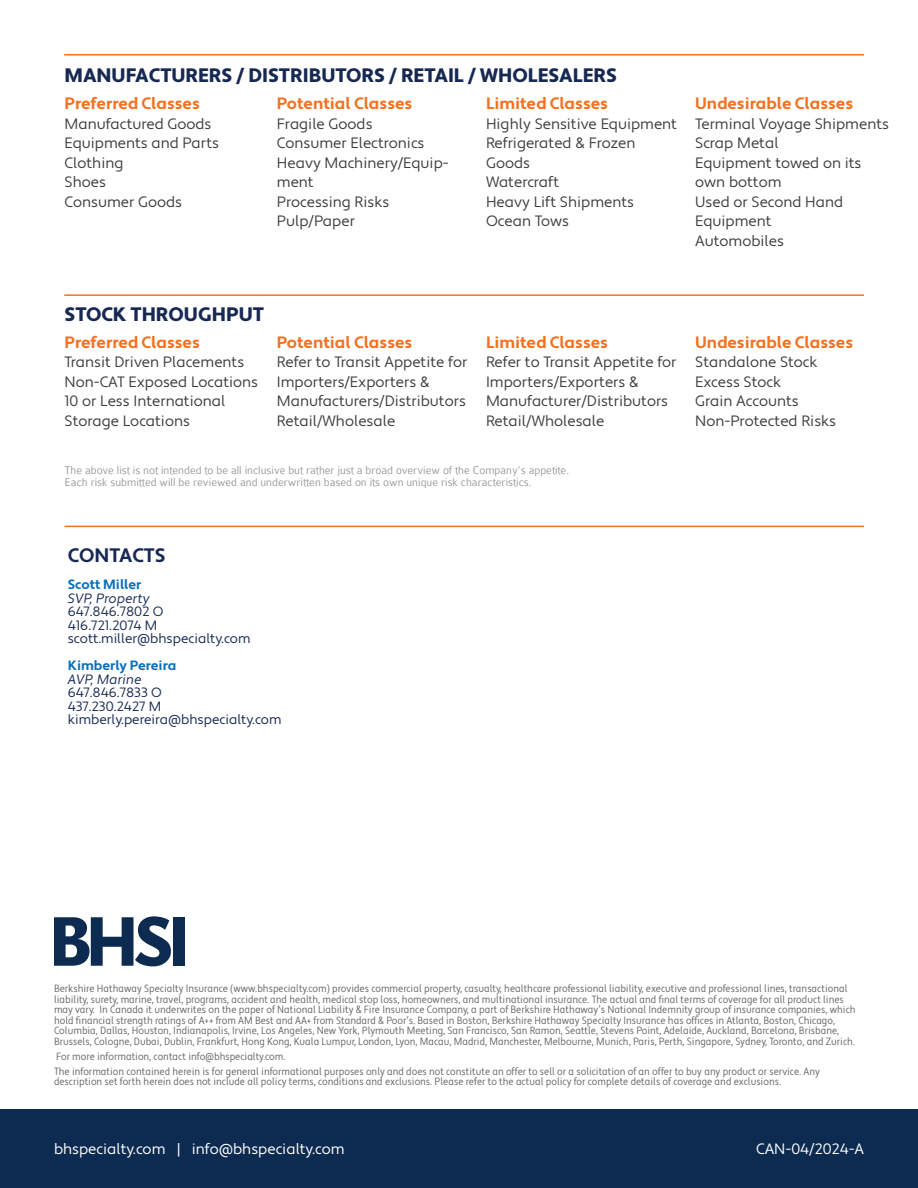
<style>
.page{position:relative;width:918px;height:1188px;background:#fff}
.page>*{position:absolute;margin:0;border:0;box-sizing:border-box;transform-origin:0 0}
.t1{font:900 19.5px "Apertura";color:#172953}
.t2{font:700 19.5px "Apertura";color:#172953}
.t3{font:700 16.5px "Apertura";color:#f37121}
.t4{font:15px/19.5px "Apertura";color:#3e3e3f}
.t5{font:15px "Apertura";color:#fff}
.t6{font:13.5px "Apertura";color:#172953}
.t7{font:700 13.5px "Apertura";color:#0970b9}
.t8{font:13.5px "Apertura Obliq";color:#172953}
.t9{font:300 12px/12px "Colaborate";color:#939598}
.t10{font:condensed 10.5px/10.5px "Apertura";color:#666669}
</style>
<div class="page">
<hr style="left:65px;top:526px;width:799px;height:1px;background:#f37121">
<hr style="left:64px;top:54px;width:800px;height:2px;background:#f37121">
<hr style="left:64px;top:294px;width:800px;height:2px;background:#f37121">
<div style="left:0;top:1109px;width:918px;height:79px;background:#0d2b51"></div>
<svg style="left:54px;top:916px;width:117px;height:50px"></svg>
<div style="left:173px;top:918px;width:11px;height:48px;background:#0d2b51"></div>
<p class="t1" style="left:65px;top:63px;width:554px">MANUFACTURERS / DISTRIBUTORS / RETAIL / WHOLESALERS</p>
<p class="t3" style="left:486px;top:94px;width:124px">Limited Classes</p>
<p class="t4" style="left:486px;top:114px;width:193px">Highly Sensitive Equipment</p>
<p class="t4" style="left:486px;top:134px;width:151px">Refrigerated &amp; Frozen<br>Goods</p>
<p class="t4" style="left:486px;top:173px;width:75px">Watercraft</p>
<p class="t4" style="left:486px;top:192px;width:150px">Heavy Lift Shipments</p>
<p class="t4" style="left:486px;top:212px;width:84px">Ocean Tows</p>
<p class="t3" style="left:65px;top:94px;width:137px">Preferred Classes</p>
<p class="t4" style="left:65px;top:114px;width:148px">Manufactured Goods</p>
<p class="t4" style="left:65px;top:134px;width:156px">Equipments and Parts</p>
<p class="t4" style="left:65px;top:153px;width:60px">Clothing</p>
<p class="t4" style="left:65px;top:173px;width:43px">Shoes</p>
<p class="t4" style="left:65px;top:192px;width:119px">Consumer Goods</p>
<p class="t3" style="left:277px;top:94px;width:137px">Potential Classes</p>
<p class="t4" style="left:277px;top:114px;width:97px">Fragile Goods</p>
<p class="t4" style="left:277px;top:134px;width:149px">Consumer Electronics</p>
<p class="t4" style="left:277px;top:153px;width:173px">Heavy Machinery/Equip&shy;ment</p>
<p class="t4" style="left:277px;top:192px;width:114px">Processing Risks</p>
<p class="t4" style="left:277px;top:212px;width:80px">Pulp/Paper</p>
<p class="t3" style="left:695px;top:94px;width:160px">Undesirable Classes</p>
<p class="t4" style="left:695px;top:114px;width:195px">Terminal Voyage Shipments</p>
<p class="t4" style="left:695px;top:134px;width:85px">Scrap Metal</p>
<p class="t4" style="left:695px;top:153px;width:168px">Equipment towed on its own bottom</p>
<p class="t4" style="left:695px;top:192px;width:149px">Used or Second Hand<br>Equipment</p>
<p class="t4" style="left:695px;top:231px;width:90px">Automobiles</p>
<p class="t1" style="left:65px;top:302px;width:201px">STOCK THROUGHPUT</p>
<p class="t3" style="left:65px;top:332px;width:137px">Preferred Classes</p>
<p class="t4" style="left:65px;top:353px;width:181px">Transit Driven Placements</p>
<p class="t4" style="left:65px;top:373px;width:195px">Non-CAT Exposed Locations</p>
<p class="t4" style="left:65px;top:392px;width:162px">10 or Less International<br>Storage Locations</p>
<p class="t3" style="left:277px;top:332px;width:137px">Potential Classes</p>
<p class="t4" style="left:277px;top:353px;width:192px">Refer to Transit Appetite for<br>Importers/Exporters &amp;<br>Manufacturers/Distributors<br>Retail/Wholesale</p>
<p class="t9" style="left:65px;top:464px;width:506px">The above list is not intended to be all inclusive but rather just a broad overview of the Company’s appetite.<br>Each risk submitted will be reviewed and underwritten based on its own unique risk characteristics.</p>
<p class="t3" style="left:486px;top:332px;width:124px">Limited Classes</p>
<p class="t4" style="left:486px;top:353px;width:192px">Refer to Transit Appetite for<br>Importers/Exporters &amp;<br>Manufacturer/Distributors<br>Retail/Wholesale</p>
<p class="t3" style="left:695px;top:332px;width:160px">Undesirable Classes</p>
<p class="t4" style="left:695px;top:353px;width:124px">Standalone Stock</p>
<p class="t4" style="left:695px;top:373px;width:88px">Excess Stock</p>
<p class="t4" style="left:695px;top:392px;width:105px">Grain Accounts</p>
<p class="t4" style="left:695px;top:412px;width:142px">Non-Protected Risks</p>
<p class="t2" style="left:68px;top:544px;width:99px">CONTACTS</p>
<p class="t7" style="left:68px;top:577px;width:75px">Scott Miller</p>
<p class="t8" style="left:68px;top:590px;width:84px">SVP, Property</p>
<p class="t6" style="left:68px;top:604px;width:97px">647.846.7802 O</p>
<p class="t6" style="left:68px;top:617px;width:91px">416.721.2074 M</p>
<p class="t6" style="left:68px;top:631px;width:184px">scott.miller@bhspecialty.com</p>
<p class="t7" style="left:68px;top:658px;width:110px">Kimberly Pereira</p>
<p class="t8" style="left:68px;top:671px;width:76px">AVP, Marine</p>
<p class="t6" style="left:68px;top:685px;width:96px">647.846.7833 O</p>
<p class="t6" style="left:68px;top:698px;width:95px">437.230.2427 M</p>
<p class="t6" style="left:68px;top:712px;width:215px">kimberly.pereira@bhspecialty.com</p>
<p class="t10" style="left:54px;top:984px;width:803px">Berkshire Hathaway Specialty Insurance (www.bhspecialty.com) provides commercial property, casualty, healthcare professional liability, executive and professional lines, transactional liability, surety, marine, travel, programs, accident and health, medical stop loss, homeowners, and multinational insurance. The actual and final terms of coverage for all product lines may vary. In Canada it underwrites on the paper of National Liability &amp; Fire Insurance Company, a part of Berkshire Hathaway’s National Indemnity group of insurance companies, which hold financial strength ratings of A++ from AM Best and AA+ from Standard &amp; Poor’s. Based in Boston, Berkshire Hathaway Specialty Insurance has offices in Atlanta, Boston, Chicago, Columbia, Dallas, Houston, Indianapolis, Irvine, Los Angeles, New York, Plymouth Meeting, San Francisco, San Ramon, Seattle, Stevens Point, Adelaide, Auckland, Barcelona, Brisbane, Brussels, Cologne, Dubai, Dublin, Frankfurt, Hong Kong, Kuala Lumpur, London, Lyon, Macau, Madrid, Manchester, Melbourne, Munich, Paris, Perth, Singapore, Sydney, Toronto, and Zurich.</p>
<p class="t10" style="left:56px;top:1051px;width:231px">For more information, contact info@bhspecialty.com.</p>
<p class="t10" style="left:54px;top:1066px;width:767px">The information contained herein is for general informational purposes only and does not constitute an offer to sell or a solicitation of an offer to buy any product or service. Any description set forth herein does not include all policy terms, conditions and exclusions. Please refer to the actual policy for complete details of coverage and exclusions.</p>
<p class="t5" style="left:54px;top:1140px;width:292px">bhspecialty.com | info@bhspecialty.com</p>
<p class="t5" style="left:756px;top:1140px;width:109px">CAN-04/2024-A</p>
</div>
